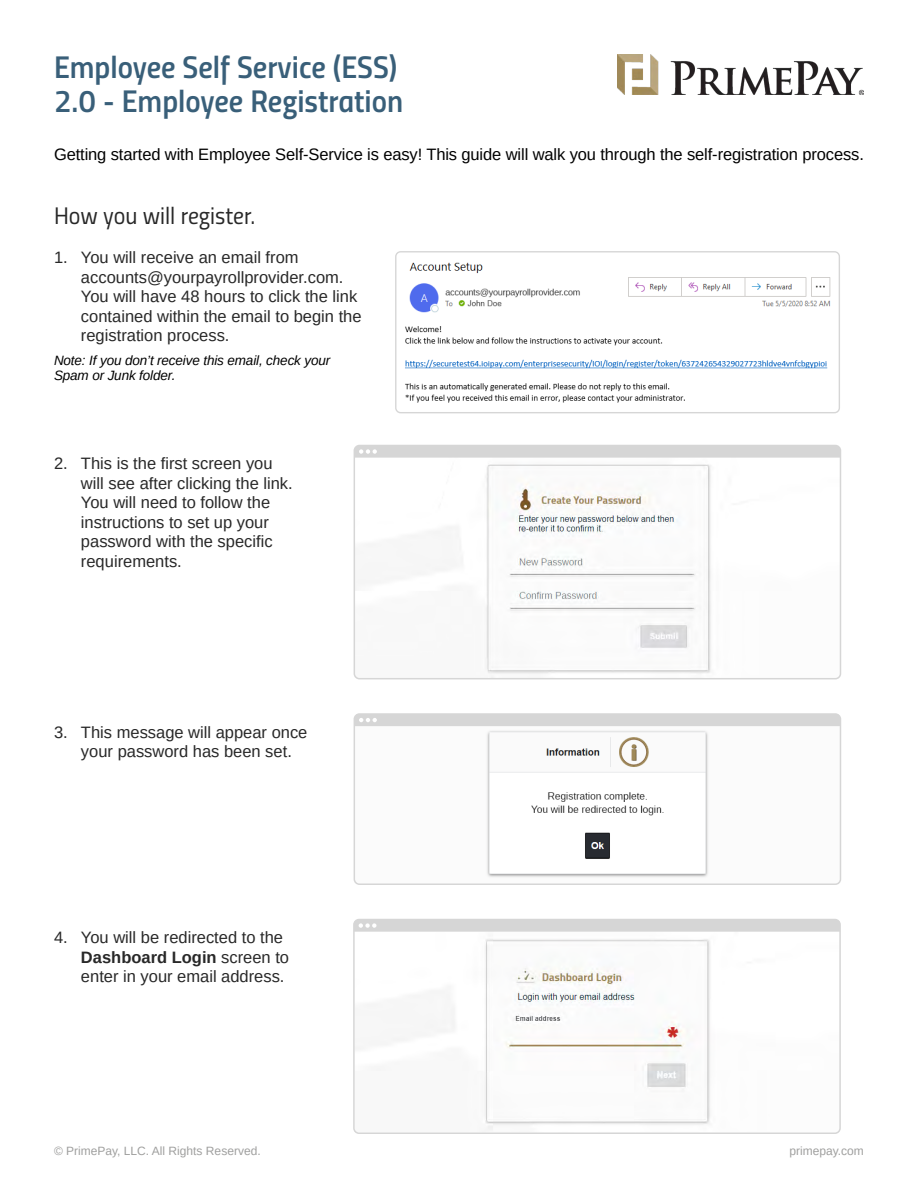
<style>
.page{position:relative;width:918px;height:1188px;background:#fff}
.page>*{position:absolute;margin:0;border:0;box-sizing:border-box;transform-origin:0 0}
.t1{font:31.5px/34.5px "Titillium Semibold Upright";color:#395f79}
.t2{font:24px "Titillium Regular Upright";color:#282828}
.t3{font:16.5px/19.5px "Arimo";color:#282828}
.t4{font:16.5px "Arimo";letter-spacing:-.005em;color:#000}
.t5{font:italic 13.5px/15px "Arimo";letter-spacing:-.01em;color:#000}
.t6{font:12px "Arimo";color:#9f9f9e}
.s1{font-weight:700}
</style>
<div class="page">
<img style="left:618px;top:54px;width:246px;height:40px">
<img style="left:397px;top:253px;width:441px;height:158px">
<div style="left:395px;top:251px;width:445px;height:162px;border:1px solid #d6d6d6;border-radius:5px"></div>
<img style="left:355px;top:464px;width:485px;height:214px">
<div style="left:354px;top:445px;width:487px;height:234px;border:2px solid #d6d6d6;border-radius:5px"></div>
<svg style="left:354px;top:445px;width:487px;height:13px;background:#d7d7d7"></svg>
<img style="left:355px;top:730px;width:485px;height:154px">
<img style="left:526px;top:787px;width:142px;height:33px">
<div style="left:354px;top:713px;width:487px;height:172px;border:2px solid #d6d6d6;border-radius:5px"></div>
<div style="left:354px;top:714px;width:487px;height:12px;background:#d6d6d6"></div>
<img style="left:356px;top:939px;width:354px;height:191px">
<div style="left:353px;top:919px;width:488px;height:215px;border:2px solid #d6d6d6;border-radius:5px"></div>
<svg style="left:354px;top:919px;width:486px;height:13px;background:#d7d7d7"></svg>
<h1 class="t1" style="left:54px;top:48px;width:351px">Employee Self Service (ESS)<br>2.0 - Employee Registration</h1>
<p class="t4" style="left:54px;top:143px;width:811px">Getting started with Employee Self-Service is easy! This guide will walk you through the self-registration process.</p>
<h2 class="t2" style="left:54px;top:198px;width:203px">How you will register.</h2>
<p class="t3" style="left:81px;top:248px;width:282px;text-indent:-27px">1. You will receive an email from accounts@yourpayrollprovider.com.<br>You will have 48 hours to click the link contained within the email to begin the registration process.</p>
<p class="t5" style="left:54px;top:353px;width:278px">Note: If you don’t receive this email, check your<br>Spam or Junk folder.</p>
<p class="t3" style="left:81px;top:454px;width:213px;text-indent:-27px">2. This is the first screen you will see after clicking the link.<br>You will need to follow the instructions to set up your password with the specific requirements.</p>
<p class="t3" style="left:81px;top:722px;width:228px;text-indent:-27px">3. This message will appear once your password has been set.</p>
<p class="t3" style="left:81px;top:928px;width:210px;text-indent:-27px">4. You will be redirected to the<br><span class="s1">Dashboard Login</span> screen to enter in your email address.</p>
<p class="t6" style="left:54px;top:1144px;width:208px">© PrimePay, LLC. All Rights Reserved.</p>
<p class="t6" style="left:790px;top:1144px;width:76px">primepay.com</p>
</div>
